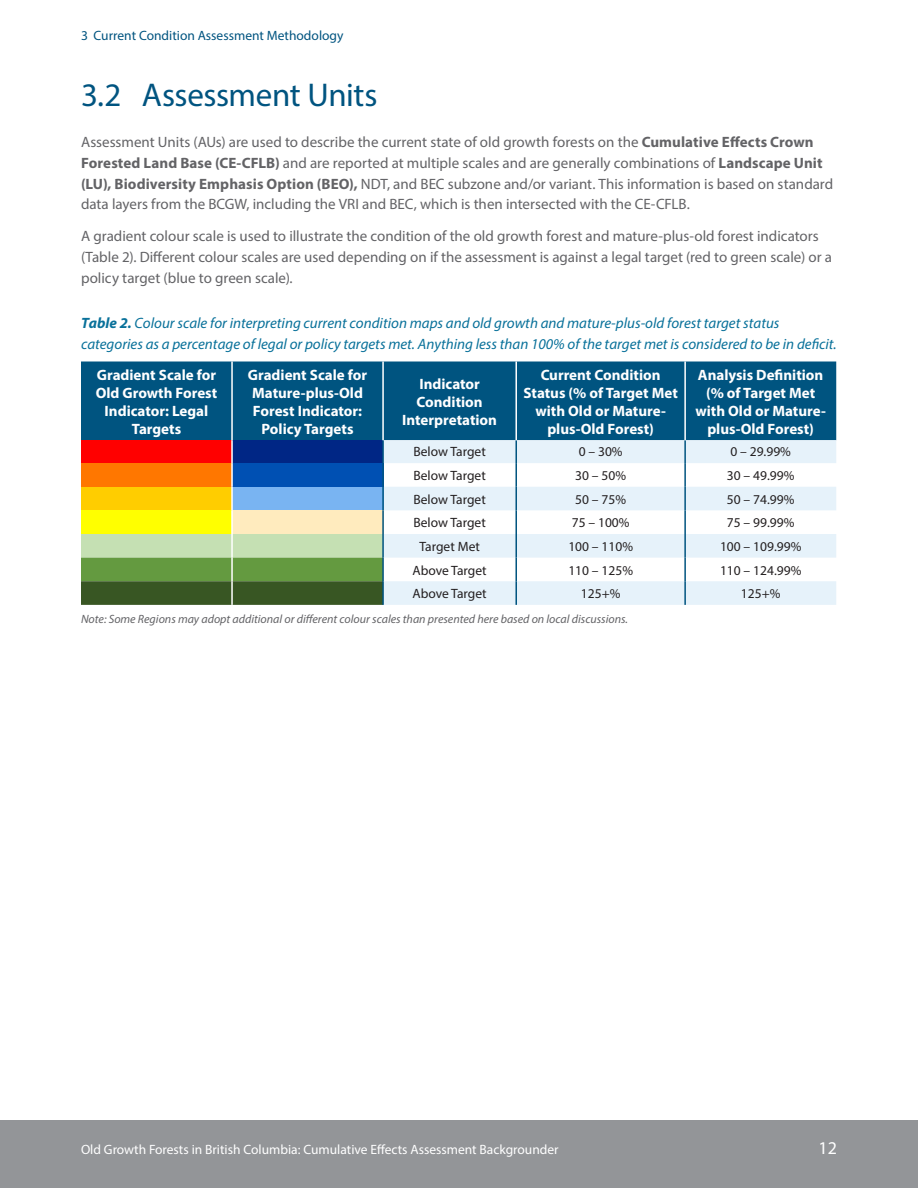
<style>
.page{position:relative;width:918px;height:1188px;background:#fff}
.page>*{position:absolute;margin:0;border:0;box-sizing:border-box;transform-origin:0 0}
.t1{font:33px "Myriad Pro";letter-spacing:-.015em;color:#005480}
.t2{font:18px "Myriad Pro";color:#fff}
.t3{font:15px/20.9px "Myriad Pro";color:#636366}
.t4{font:700 15px/18px "Myriad Pro";color:#fff;text-align:center}
.t5{font:italic 15px/20.9px "Myriad Pro";color:#09719a}
.t6{font:13.5px "Myriad Pro";color:#231f20}
.t7{font:13.5px "Myriad Pro";color:#fff}
.t8{font:13.5px "Myriad Pro";color:#005480}
.t9{font:italic 12px "Myriad Pro";color:#636366}
.s1{font-weight:700}
</style>
<div class="page">
<div style="left:0;top:1120px;width:918px;height:68px;background:#939598"></div>
<div style="left:81px;top:362px;width:755px;height:78px;background:#005480"></div>
<div style="left:81px;top:440px;width:151px;height:23px;background:#f00"></div>
<div style="left:232px;top:440px;width:151px;height:23px;background:#002685"></div>
<svg style="left:384px;top:440px;width:452px;height:165px;fill:#e6f2fa"></svg>
<div style="left:81px;top:463px;width:151px;height:24px;background:#f70"></div>
<div style="left:232px;top:463px;width:151px;height:24px;background:#0050b3"></div>
<div style="left:81px;top:487px;width:151px;height:23px;background:#ffcd00"></div>
<div style="left:232px;top:487px;width:151px;height:23px;background:#79b4f2"></div>
<div style="left:81px;top:510px;width:151px;height:24px;background:#ff0"></div>
<div style="left:232px;top:510px;width:151px;height:24px;background:#ffebbe"></div>
<svg style="left:81px;top:534px;width:301px;height:71px;background:#769b5d"></svg>
<hr style="left:382px;top:440px;width:2px;height:23px;background:#005480">
<hr style="left:515px;top:440px;width:2px;height:23px;background:#005480">
<hr style="left:684px;top:440px;width:2px;height:23px;background:#005480">
<hr style="left:382px;top:463px;width:2px;height:24px;background:#005480">
<hr style="left:515px;top:463px;width:2px;height:24px;background:#005480">
<hr style="left:684px;top:463px;width:2px;height:24px;background:#005480">
<hr style="left:382px;top:487px;width:2px;height:23px;background:#005480">
<hr style="left:515px;top:487px;width:2px;height:23px;background:#005480">
<hr style="left:684px;top:487px;width:2px;height:23px;background:#005480">
<hr style="left:382px;top:510px;width:2px;height:24px;background:#005480">
<hr style="left:515px;top:510px;width:2px;height:24px;background:#005480">
<hr style="left:684px;top:510px;width:2px;height:24px;background:#005480">
<hr style="left:382px;top:534px;width:2px;height:24px;background:#005480">
<hr style="left:515px;top:534px;width:2px;height:24px;background:#005480">
<hr style="left:684px;top:534px;width:2px;height:24px;background:#005480">
<hr style="left:382px;top:558px;width:2px;height:23px;background:#005480">
<hr style="left:515px;top:558px;width:2px;height:23px;background:#005480">
<hr style="left:684px;top:558px;width:2px;height:23px;background:#005480">
<hr style="left:382px;top:581px;width:2px;height:24px;background:#005480">
<hr style="left:515px;top:581px;width:2px;height:24px;background:#005480">
<hr style="left:684px;top:581px;width:2px;height:24px;background:#005480">
<hr style="left:231px;top:362px;width:2px;height:78px;background:#fff">
<hr style="left:382px;top:362px;width:2px;height:78px;background:#fff">
<hr style="left:515px;top:362px;width:2px;height:78px;background:#fff">
<hr style="left:684px;top:362px;width:2px;height:78px;background:#fff">
<hr style="left:231px;top:440px;width:2px;height:23px;background:#fff">
<hr style="left:231px;top:463px;width:2px;height:24px;background:#fff">
<hr style="left:231px;top:487px;width:2px;height:23px;background:#fff">
<hr style="left:231px;top:510px;width:2px;height:24px;background:#fff">
<hr style="left:231px;top:534px;width:2px;height:24px;background:#fff">
<hr style="left:231px;top:558px;width:2px;height:23px;background:#fff">
<hr style="left:231px;top:581px;width:2px;height:24px;background:#fff">
<p class="t8" style="left:81px;top:28px;width:264px">3 Current Condition Assessment Methodology</p>
<h1 class="t1" style="left:81px;top:74px;width:298px">3.2 Assessment Units</h1>
<p class="t3" style="left:81px;top:131px;width:754px">Assessment Units (AUs) are used to describe the current state of old growth forests on the <span class="s1">Cumulative Effects Crown Forested Land Base (CE-CFLB)</span> and are reported at multiple scales and are generally combinations of <span class="s1">Landscape Unit (LU), Biodiversity Emphasis Option (BEO),</span> NDT, and BEC subzone and/or variant. This information is based on standard data layers from the BCGW, including the VRI and BEC, which is then intersected with the CE-CFLB.</p>
<p class="t3" style="left:81px;top:225px;width:753px">A gradient colour scale is used to illustrate the condition of the old growth forest and mature-plus-old forest indicators (Table 2). Different colour scales are used depending on if the assessment is against a legal target (red to green scale) or a policy target (blue to green scale).</p>
<p class="t5" style="left:81px;top:312px;width:757px"><span class="s1">Table 2.</span> Colour scale for interpreting current condition maps and old growth and mature-plus-old forest target status categories as a percentage of legal or policy targets met. Anything less than 100% of the target met is considered to be in deficit.</p>
<p class="t4" style="left:96px;top:365px;width:123px">Gradient Scale for<br>Old Growth Forest<br>Indicator: Legal<br>Targets</p>
<p class="t4" style="left:248px;top:365px;width:121px">Gradient Scale for<br>Mature-plus-Old<br>Forest Indicator:<br>Policy Targets</p>
<p class="t4" style="left:402px;top:374px;width:96px">Indicator<br>Condition<br>Interpretation</p>
<p class="t4" style="left:523px;top:365px;width:156px">Current Condition<br>Status (% of Target Met with Old or Mature&shy;plus-Old Forest)</p>
<p class="t4" style="left:695px;top:365px;width:132px">Analysis Definition (% of Target Met with Old or Mature&shy;plus-Old Forest)</p>
<p class="t6" style="left:413px;top:444px;width:74px">Below Target</p>
<p class="t6" style="left:579px;top:444px;width:45px">0 – 30%</p>
<p class="t6" style="left:730px;top:444px;width:62px">0 – 29.99%</p>
<p class="t6" style="left:414px;top:467px;width:74px">Below Target</p>
<p class="t6" style="left:575px;top:467px;width:52px">30 – 50%</p>
<p class="t6" style="left:727px;top:467px;width:69px">30 – 49.99%</p>
<p class="t6" style="left:414px;top:491px;width:74px">Below Target</p>
<p class="t6" style="left:575px;top:491px;width:52px">50 – 75%</p>
<p class="t6" style="left:727px;top:491px;width:69px">50 – 74.99%</p>
<p class="t6" style="left:414px;top:514px;width:74px">Below Target</p>
<p class="t6" style="left:572px;top:514px;width:59px">75 – 100%</p>
<p class="t6" style="left:727px;top:514px;width:69px">75 – 99.99%</p>
<p class="t6" style="left:419px;top:538px;width:62px">Target Met</p>
<p class="t6" style="left:568px;top:538px;width:66px">100 – 110%</p>
<p class="t6" style="left:720px;top:538px;width:83px">100 – 109.99%</p>
<p class="t6" style="left:413px;top:562px;width:76px">Above Target</p>
<p class="t6" style="left:568px;top:562px;width:66px">110 – 125%</p>
<p class="t6" style="left:720px;top:562px;width:83px">110 – 124.99%</p>
<p class="t6" style="left:413px;top:585px;width:76px">Above Target</p>
<p class="t6" style="left:581px;top:585px;width:41px">125+%</p>
<p class="t6" style="left:741px;top:585px;width:41px">125+%</p>
<p class="t9" style="left:81px;top:612px;width:549px">Note: Some Regions may adopt additional or different colour scales than presented here based on local discussions.</p>
<p class="t7" style="left:81px;top:1141px;width:479px">Old Growth Forests in British Columbia: Cumulative Effects Assessment Backgrounder</p>
<p class="t2" style="left:819px;top:1137px;width:20px">12</p>
</div>
